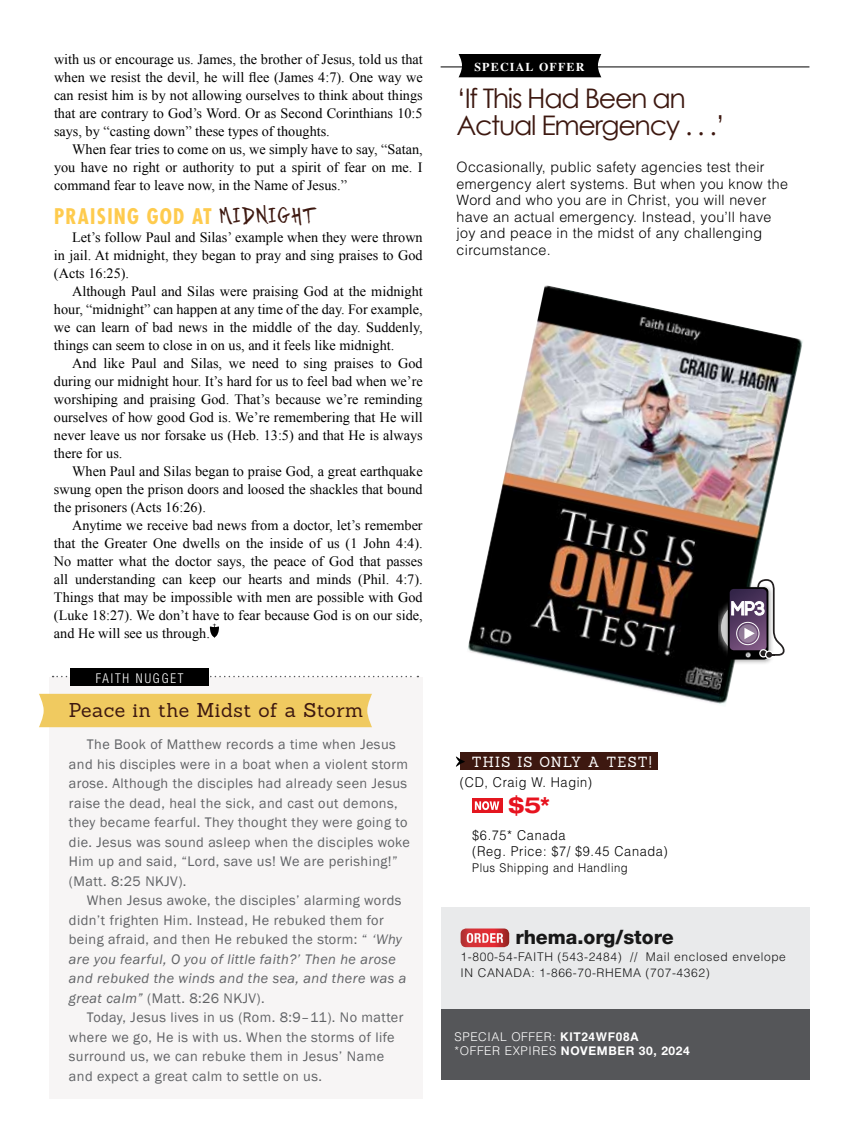
<style>
.page{position:relative;width:864px;height:1134px;background:#fff}
.page>*{position:absolute;margin:0;border:0;box-sizing:border-box;transform-origin:0 0}
.t1{font:27px/27px "Century Gothic";letter-spacing:-.05em;color:#3d1810}
.t2{font:700 expanded 22.2px "Helvetica Neue";color:#e7131f;scale:.94 1}
.t3{font:700 condensed 21px "Futura";letter-spacing:.06em;color:#fecb4e}
.t4{font:19.5px "Sanchez";letter-spacing:.025em;color:#3d1810}
.t5{font:800 19.5px "Helvetica Neue";color:#000}
.t6{font:14.25px/18px "Times New Roman";color:#000;text-align:justify}
.t7{font:14.25px/19.5px "Franklin Gothic";letter-spacing:.03em;color:#606265}
.t8{font:300 14.25px/16.5px "Helvetica";letter-spacing:.025em;color:#000}
.t9{font:14.25px "Sanchez";letter-spacing:.095em;color:#fff;scale:.94 1}
.t10{font:300 13.5px/15.9px "Helvetica";letter-spacing:.05em;color:#000;scale:.94 1}
.t11{font:300 condensed 13.5px "Helvetica Neue";letter-spacing:.15em;color:#fff;scale:.94 1}
.t12{font:300 12px/16.5px "Helvetica";letter-spacing:.05em;color:#000}
.t13{font:700 12px "Helvetica Neue";letter-spacing:.05em;color:#fff}
.t14{font:300 12px "Helvetica";letter-spacing:.05em;color:#fff}
.t15{font:300 12px "Helvetica";letter-spacing:.05em;color:#000;scale:.94 1}
.t16{font:700 12px "Times";letter-spacing:.1em;color:#fff}
.s1{font-family:"Twin Marker";font-weight:400;font-stretch:normal;color:#3d1810}
.s2{font-style:italic}
.s3{font-weight:700}
.s4{font-family:"Helvetica";font-weight:300}
</style>
<div class="page">
<svg style="left:210px;top:624px;width:9px;height:14px"></svg>
<hr style="left:441px;top:67px;width:368px;height:1px;background:#000">
<div style="left:459px;top:54px;width:142px;height:23px;background:#000"></div>
<div style="left:441px;top:1007px;width:369px;height:73px;background:#555659"></div>
<div style="left:441px;top:907px;width:369px;height:102px;background:#e9eaeb"></div>
<svg style="left:461px;top:929px;width:48px;height:18px"></svg>
<svg style="left:467px;top:933px;width:36px;height:10px"></svg>
<div style="left:461px;top:753px;width:197px;height:17px;background:#3d1810"></div>
<svg style="left:455px;top:756px;width:10px;height:11px"></svg>
<div style="left:472px;top:798px;width:30px;height:15px;background:#e4161f"></div>
<svg style="left:475px;top:801px;width:24px;height:9px"></svg>
<div style="left:49px;top:677px;width:374px;height:421px;background:#f7f5f5"></div>
<div style="left:39px;top:694px;width:333px;height:33px;background:#f0ca60"></div>
<svg style="left:53px;top:676px;width:365px;height:1px"></svg>
<div style="left:70px;top:668px;width:139px;height:18px;background:#000"></div>
<img style="left:468px;top:285px;width:335px;height:419px">
<img style="left:719px;top:590px;width:67px;height:76px">
<img style="left:723px;top:583px;width:52px;height:84px">
<svg style="left:728px;top:587px;width:40px;height:73px"></svg>
<svg style="left:730px;top:579px;width:55px;height:79px"></svg>
<p class="t6" style="left:54px;top:50px;width:370px">with us or encourage us. James, the brother of Jesus, told us that when we resist the devil, he will flee (James 4:7). One way we can resist him is by not allowing ourselves to think about things that are contrary to God’s Word. Or as Second Corinthians 10:5 says, by “casting down” these types of thoughts.</p>
<p class="t6" style="left:54px;top:140px;width:370px;text-indent:18px">When fear tries to come on us, we simply have to say, “Satan, you have no right or authority to put a spirit of fear on me. I command fear to leave now, in the Name of Jesus.”</p>
<h3 class="t3" style="left:54px;top:202px;width:261px">PRAISING GOD AT <span class="s1">MIDNIGHT</span></h3>
<p class="t6" style="left:54px;top:228px;width:370px;text-indent:18px">Let’s follow Paul and Silas’ example when they were thrown in jail. At midnight, they began to pray and sing praises to God (Acts 16:25).</p>
<p class="t6" style="left:54px;top:282px;width:370px;text-indent:18px">Although Paul and Silas were praising God at the midnight hour, “midnight” can happen at any time of the day. For example, we can learn of bad news in the middle of the day. Suddenly, things can seem to close in on us, and it feels like midnight.</p>
<p class="t6" style="left:54px;top:354px;width:370px;text-indent:18px">And like Paul and Silas, we need to sing praises to God during our midnight hour. It’s hard for us to feel bad when we’re worshiping and praising God. That’s because we’re reminding ourselves of how good God is. We’re remembering that He will never leave us nor forsake us (Heb. 13:5) and that He is always there for us.</p>
<p class="t6" style="left:54px;top:462px;width:370px;text-indent:18px">When Paul and Silas began to praise God, a great earthquake swung open the prison doors and loosed the shackles that bound the prisoners (Acts 16:26).</p>
<p class="t6" style="left:54px;top:516px;width:370px;text-indent:18px">Anytime we receive bad news from a doctor, let’s remember that the Greater One dwells on the inside of us (1 John 4:4).<br>No matter what the doctor says, the peace of God that passes all understanding can keep our hearts and minds (Phil. 4:7).<br>Things that may be impossible with men are possible with God (Luke 18:27). We don’t have to fear because God is on our side, and He will see us through.</p>
<p class="t11" style="left:96px;top:670px;width:95px">FAITH NUGGET</p>
<h3 class="t4" style="left:69px;top:697px;width:296px">Peace in the Midst of a Storm</h3>
<p class="t7" style="left:69px;top:735px;width:343px;text-indent:18px">The Book of Matthew records a time when Jesus and his disciples were in a boat when a violent storm arose. Although the disciples had already seen Jesus raise the dead, heal the sick, and cast out demons, they became fearful. They thought they were going to die. Jesus was sound asleep when the disciples woke Him up and said, “Lord, save us! We are perishing!” (Matt. 8:25 NKJV).</p>
<p class="t7" style="left:69px;top:891px;width:339px;text-indent:18px">When Jesus awoke, the disciples’ alarming words didn’t frighten Him. Instead, He rebuked them for being afraid, and then He rebuked the storm: “ <span class="s2">‘Why are you fearful, O you of little faith?’ Then he arose and rebuked the winds and the sea, and there was a great calm”</span> (Matt. 8:26 NKJV).</p>
<p class="t7" style="left:69px;top:1008px;width:336px;text-indent:18px">Today, Jesus lives in us (Rom. 8:9–11). No matter where we go, He is with us. When the storms of life surround us, we can rebuke them in Jesus’ Name and expect a great calm to settle on us.</p>
<p class="t16" style="left:474px;top:59px;width:112px">SPECIAL OFFER</p>
<h1 class="t1" style="left:457px;top:85px;width:270px">‘If This Had Been an<br>Actual Emergency . . .’</h1>
<p class="t8" style="left:457px;top:159px;width:333px">Occasionally, public safety agencies test their emergency alert systems. But when you know the Word and who you are in Christ, you will never have an actual emergency. Instead, you’ll have joy and peace in the midst of any challenging circumstance.</p>
<p class="t9" style="left:472px;top:753px;width:193px">THIS IS ONLY A TEST!</p>
<p class="t10" style="left:460px;top:774px;width:142px">(CD, Craig W. Hagin)</p>
<h2 class="t2" style="left:508px;top:791px;width:46px">$5*</h2>
<p class="t10" style="left:472px;top:828px;width:210px">$6.75* Canada<br>(Reg. Price: $7/ $9.45 Canada)</p>
<p class="t15" style="left:472px;top:860px;width:167px">Plus Shipping and Handling</p>
<h3 class="t5" style="left:515px;top:926px;width:160px">rhema.org/store</h3>
<p class="t12" style="left:461px;top:948px;width:327px">1-800-54-FAITH (543-2484) // Mail enclosed envelope<br>IN CANADA: 1-866-70-RHEMA (707-4362)</p>
<p class="t14" style="left:455px;top:1030px;width:186px">SPECIAL OFFER: <span class="s3">KIT24WF08A</span></p>
<p class="t13" style="left:455px;top:1043px;width:237px"><span class="s4">*OFFER EXPIRES</span> NOVEMBER 30, 2024</p>
</div>
